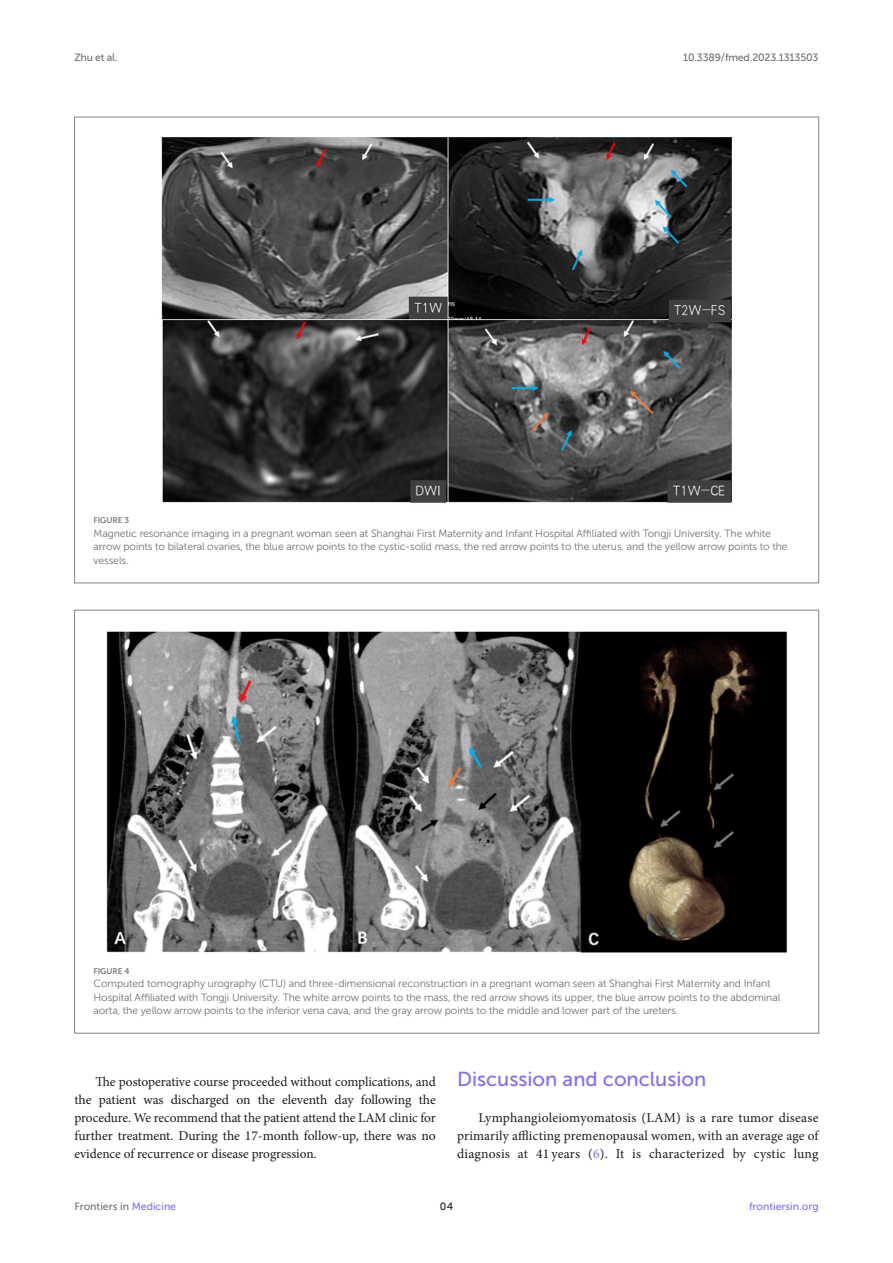
<style>
.page{position:relative;width:893px;height:1263px;background:#fff}
.page>*{position:absolute;margin:0;border:0;box-sizing:border-box;transform-origin:0 0}
.HEAD_1{font:20.25px "Museo Sans 500";color:#856df0}
.TEXT{font:13.5px/18px "Minion Pro";letter-spacing:-.005em;color:#1b1c1b;text-align:justify}
.TEXT_FLUSH{font:13.5px/18px "Minion Pro";letter-spacing:.015em;color:#1b1c1b;text-align:justify}
.FIG_LEG{font:10.5px/13.5px "Museo Sans 300";letter-spacing:-.01em;color:#706f70}
.t1{font:10.5px "Museo Sans 500";letter-spacing:-.015em;color:#706f70}
.t2{font:10.5px "Museo Sans 500";color:#856df0}
.t3{font:10.5px "Museo Sans 500";color:#1b1c1b}
.FIG_HD{font:8.25px "Museo Sans 700";letter-spacing:-.01em;color:#7e7f7f}
.s1{color:#856df0}
</style>
<div class="page">
<img style="left:161px;top:137px;width:571px;height:366px">
<img style="left:106px;top:631px;width:682px;height:322px">
<p class="t1" style="left:74px;top:51px;width:45px">Zhu et al.</p>
<p class="t1" style="left:683px;top:51px;width:137px">10.3389/fmed.2023.1313503</p>
<p class="FIG_HD" style="left:94px;top:516px;width:37px">FIGURE 3</p>
<p class="FIG_LEG" style="left:94px;top:527px;width:696px">Magnetic resonance imaging in a pregnant woman seen at Shanghai First Maternity and Infant Hospital Affiliated with Tongji University. The white arrow points to bilateral ovaries, the blue arrow points to the cystic-solid mass, the red arrow points to the uterus, and the yellow arrow points to the vessels.</p>
<p class="FIG_HD" style="left:94px;top:966px;width:37px">FIGURE 4</p>
<p class="FIG_LEG" style="left:94px;top:977px;width:688px">Computed tomography urography (CTU) and three-dimensional reconstruction in a pregnant woman seen at Shanghai First Maternity and Infant<br>Hospital Affiliated with Tongji University. The white arrow points to the mass, the red arrow shows its upper, the blue arrow points to the abdominal aorta, the yellow arrow points to the inferior vena cava, and the gray arrow points to the middle and lower part of the ureters.</p>
<p class="TEXT" style="left:74px;top:1073px;width:363px;text-indent:21px">The postoperative course proceeded without complications, and the patient was discharged on the eleventh day following the procedure. We recommend that the patient attend the LAM clinic for further treatment. During the 17-month follow-up, there was no evidence of recurrence or disease progression.</p>
<p class="HEAD_1" style="left:457px;top:1068px;width:251px">Discussion and conclusion</p>
<p class="TEXT_FLUSH" style="left:457px;top:1109px;width:363px;text-indent:21px">Lymphangioleiomyomatosis (LAM) is a rare tumor disease primarily afflicting premenopausal women, with an average age of diagnosis at 41 years (<span class="s1">6</span>). It is characterized by cystic lung</p>
<p class="t1" style="left:74px;top:1200px;width:103px">Frontiers in <span class="s1">Medicine</span></p>
<p class="t3" style="left:440px;top:1200px;width:15px">04</p>
<p class="t2" style="left:749px;top:1200px;width:71px">frontiersin.org</p>
</div>
